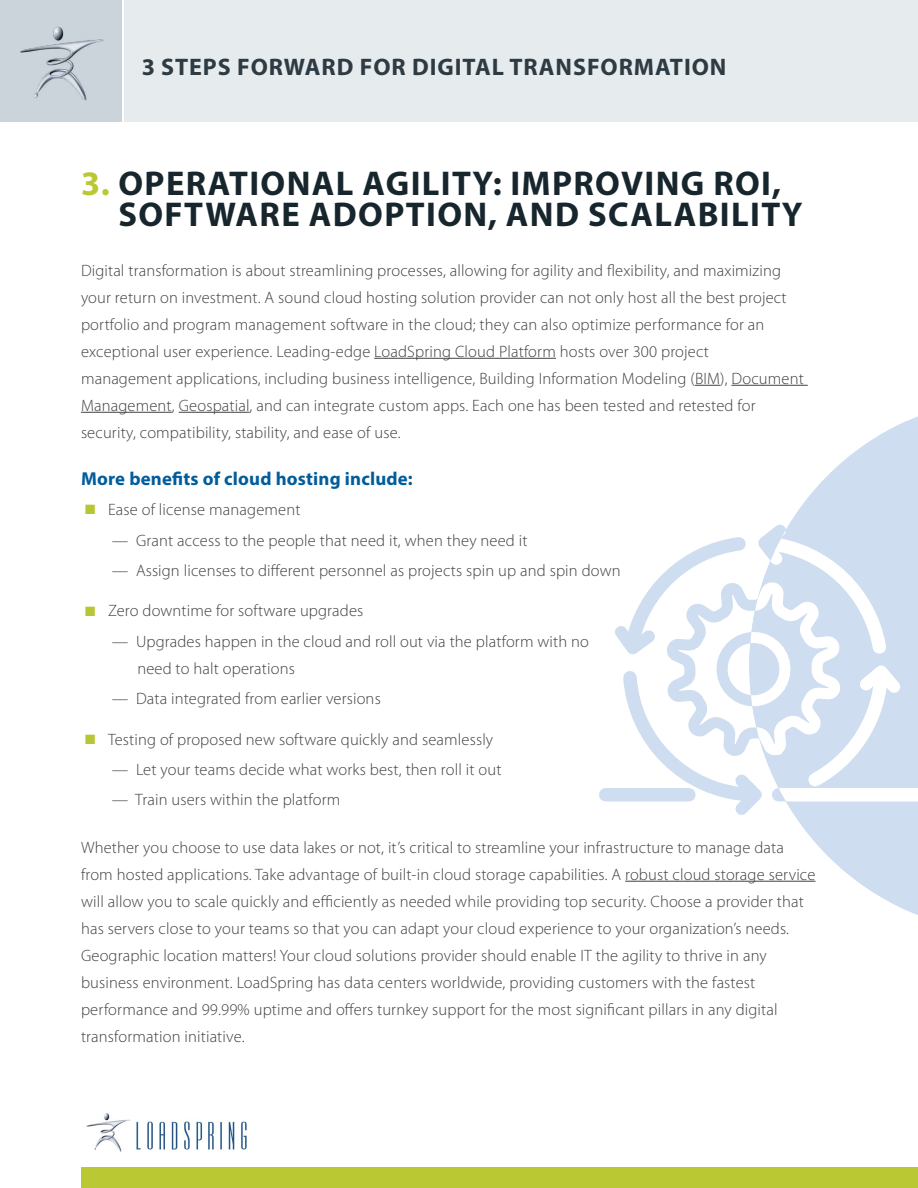
<style>
.page{position:relative;width:918px;height:1188px;background:#fff}
.page>*{position:absolute;margin:0;border:0;box-sizing:border-box;transform-origin:0 0}
.t1{font:700 34.5px/31.5px "Myriad Pro";letter-spacing:.04em;color:#17252d}
.t2{font:700 24px "Myriad Pro";letter-spacing:.04em;color:#2e3b42}
.t3{font:700 18.75px "Myriad Pro";letter-spacing:.01em;color:#005d9c}
.t4{font:300 16.5px/27px "Myriad Pro";letter-spacing:.01em;color:#414042}
.s1{color:#bac833}
.s2{color:#b7c733}
</style>
<div class="page">
<div style="left:125px;top:0;width:793px;height:121px;background:#e6ebee"></div>
<div style="left:0;top:0;width:122px;height:121px;background:#cbd4da"></div>
<img style="left:20px;top:26px;width:84px;height:75px">
<svg style="left:749px;top:422px;width:169px;height:493px"></svg>
<div style="left:778px;top:788px;width:140px;height:13px;background:#fff"></div>
<svg style="left:604px;top:523px;width:308px;height:293px"></svg>
<hr style="left:374px;top:358px;width:182px;height:1px;background:#414042">
<svg style="left:695px;top:385px;width:25px;height:1px"></svg>
<hr style="left:732px;top:385px;width:76px;height:1px;background:#414042">
<hr style="left:81px;top:412px;width:91px;height:1px;background:#414042">
<hr style="left:179px;top:412px;width:71px;height:1px;background:#414042">
<hr style="left:625px;top:881px;width:190px;height:1px;background:#414042">
<div style="left:81px;top:1168px;width:837px;height:20px;background:#bac833"></div>
<img style="left:86px;top:1113px;width:161px;height:39px">
<h2 class="t2" style="left:142px;top:52px;width:586px">3 STEPS FORWARD FOR DIGITAL TRANSFORMATION</h2>
<h1 class="t1" style="left:119px;top:170px;width:686px;text-indent:-38px"><span class="s1">3.</span> OPERATIONAL AGILITY: IMPROVING ROI,<br>SOFTWARE ADOPTION, AND SCALABILITY</h1>
<p class="t4" style="left:81px;top:258px;width:724px">Digital transformation is about streamlining processes, allowing for agility and flexibility, and maximizing your return on investment. A sound cloud hosting solution provider can not only host all the best project portfolio and program management software in the cloud; they can also optimize performance for an exceptional user experience. Leading-edge LoadSpring Cloud Platform hosts over 300 project management applications, including business intelligence, Building Information Modeling (BIM), Document Management, Geospatial, and can integrate custom apps. Each one has been tested and retested for security, compatibility, stability, and ease of use.</p>
<p class="t3" style="left:81px;top:471px;width:333px">More benefits of cloud hosting include:</p>
<p class="t4" style="left:85px;top:498px;width:217px"><span class="s2">■</span> Ease of license management</p>
<p class="t4" style="left:112px;top:528px;width:417px">— Grant access to the people that need it, when they need it</p>
<p class="t4" style="left:112px;top:558px;width:510px">— Assign licenses to different personnel as projects spin up and spin down</p>
<p class="t4" style="left:85px;top:599px;width:280px"><span class="s2">■</span> Zero downtime for software upgrades</p>
<p class="t4" style="left:137px;top:629px;width:453px;text-indent:-26px">— Upgrades happen in the cloud and roll out via the platform with no need to halt operations</p>
<p class="t4" style="left:112px;top:686px;width:271px">— Data integrated from earlier versions</p>
<p class="t4" style="left:85px;top:727px;width:410px"><span class="s2">■</span> Testing of proposed new software quickly and seamlessly</p>
<p class="t4" style="left:112px;top:757px;width:391px">— Let your teams decide what works best, then roll it out</p>
<p class="t4" style="left:112px;top:788px;width:230px">— Train users within the platform</p>
<p class="t4" style="left:81px;top:835px;width:736px">Whether you choose to use data lakes or not, it’s critical to streamline your infrastructure to manage data from hosted applications. Take advantage of built-in cloud storage capabilities. A robust cloud storage service will allow you to scale quickly and efficiently as needed while providing top security. Choose a provider that has servers close to your teams so that you can adapt your cloud experience to your organization’s needs.<br>Geographic location matters! Your cloud solutions provider should enable IT the agility to thrive in any business environment. LoadSpring has data centers worldwide, providing customers with the fastest performance and 99.99% uptime and offers turnkey support for the most significant pillars in any digital transformation initiative.</p>
</div>
